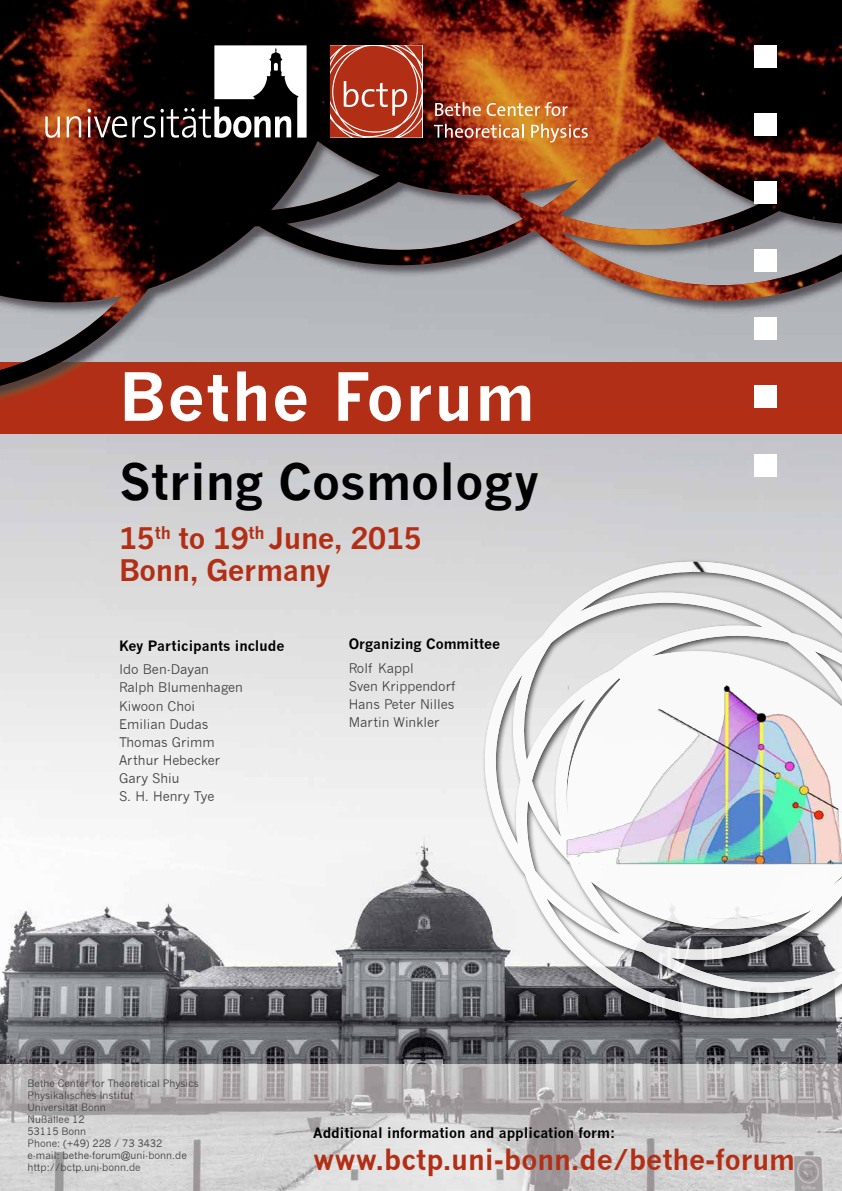
<style>
.page{position:relative;width:842px;height:1191px;background:#fff}
.page>*{position:absolute;margin:0;border:0;box-sizing:border-box;transform-origin:0 0}
.t1{font:700 65px "News Gothic";letter-spacing:.025em;color:#fff}
.t2{font:700 49px "News Gothic";color:#000}
.t3{font:700 29px/32.7px "News Gothic";letter-spacing:-.01em;color:#b22f16}
.t4{font:700 28px "News Gothic";color:#b22f16}
.t5{font:700 14px "News Gothic";color:#000}
.t6{font:13px/18px "News Gothic";color:#414042}
.t7{font:10px/12px "News Gothic";color:#414042}
</style>
<div class="page">
<img style="left:0;top:434px;width:842px;height:757px">
<div style="left:0;top:363px;width:842px;height:71px;background:#b22f16"></div>
<img style="left:0;top:0;width:842px;height:386px">
<div style="left:754px;top:45px;width:23px;height:23px;background:#fff"></div>
<div style="left:754px;top:113px;width:23px;height:23px;background:#fff"></div>
<div style="left:754px;top:181px;width:23px;height:23px;background:#fff"></div>
<div style="left:754px;top:249px;width:23px;height:23px;background:#fff"></div>
<div style="left:754px;top:317px;width:23px;height:23px;background:#fff"></div>
<div style="left:754px;top:386px;width:23px;height:22px;background:#fff"></div>
<div style="left:754px;top:454px;width:23px;height:22px;background:#fff"></div>
<svg style="left:435px;top:102px;width:46px;height:14px"></svg>
<svg style="left:487px;top:102px;width:80px;height:14px"></svg>
<svg style="left:434px;top:124px;width:90px;height:14px"></svg>
<svg style="left:531px;top:124px;width:57px;height:18px"></svg>
<svg style="left:330px;top:45px;width:92px;height:93px"></svg>
<svg style="left:45px;top:117px;width:15px;height:21px"></svg>
<svg style="left:67px;top:116px;width:14px;height:21px"></svg>
<svg style="left:88px;top:45px;width:219px;height:93px"></svg>
<div style="left:472px;top:540px;width:370px;height:18px;background:#d3d3d3"></div>
<img style="left:472px;top:558px;width:370px;height:475px">
<img style="left:566px;top:675px;width:276px;height:189px">
<h1 class="t1" style="left:119px;top:357px;width:417px">Bethe Forum</h1>
<h2 class="t2" style="left:119px;top:452px;width:422px">String Cosmology</h2>
<h3 class="t3" style="left:119px;top:521px;width:304px">15<sup>th</sup> to 19<sup>th</sup> June, 2015<br>Bonn, Germany</h3>
<h3 class="t5" style="left:119px;top:637px;width:167px">Key Participants include</h3>
<h3 class="t6" style="left:119px;top:661px;width:125px">Ido Ben-Dayan<br>Ralph Blumenhagen<br>Kiwoon Choi<br>Emilian Dudas<br>Thomas Grimm<br>Arthur Hebecker<br>Gary Shiu<br>S. H. Henry Tye</h3>
<h3 class="t5" style="left:349px;top:635px;width:153px">Organizing Committee</h3>
<h3 class="t6" style="left:349px;top:659px;width:108px">Rolf Kappl<br>Sven Krippendorf<br>Hans Peter Nilles<br>Martin Winkler</h3>
<p class="t7" style="left:27px;top:1077px;width:173px">Bethe Center for Theoretical Physics<br>Physikalisches Institut<br>Universität Bonn<br>Nußallee 12<br>53115 Bonn<br>Phone: (+49) 228 / 73 3432<br>e-mail: bethe-forum@uni-bonn.de http://bctp.uni-bonn.de</p>
<h3 class="t5" style="left:313px;top:1124px;width:303px">Additional information and application form:</h3>
<h3 class="t4" style="left:313px;top:1142px;width:483px">www.bctp.uni-bonn.de/bethe-forum</h3>
</div>
